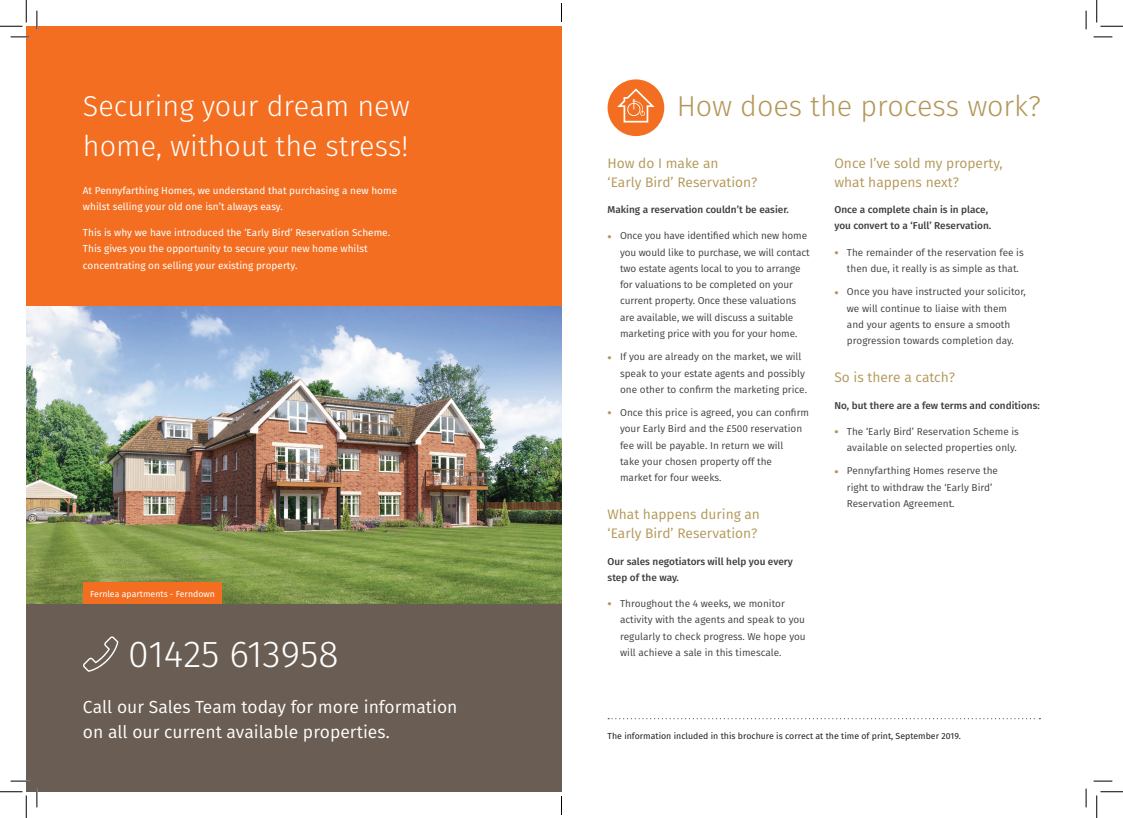
<style>
.page{position:relative;width:1123px;height:818px;background:#fff}
.page>*{position:absolute;margin:0;border:0;box-sizing:border-box;transform-origin:0 0}
.t1{font:300 37.5px "Fira Sans";color:#fff}
.H1_-_white{font:300 28.75px "Fira Sans";color:#fff}
.H1_-_white-2{font:300 28.75px "Fira Sans";color:#b39758}
.t2{font:17.5px/25px "Fira Sans";color:#fff}
.Sub-headers_black{font:13.75px/18.8px "Fira Sans";color:#b39758}
.t3{font:10px/16.2px "Fira Sans";color:#3e3e3f}
.Body_copy_-_white{font:10px/16.2px "Fira Sans";color:#fff}
.Sub-headers_black-2{font:500 10px/16.2px "Fira Sans";color:#3e3e3f}
.Legal_footer_copy{font:8.75px "Fira Sans";color:#231f20}
.Body_copy_-_white-2{font:8.75px "Fira Sans";color:#fff}
.s1{font-weight:500;font-size:12.5px;color:#b39758}
</style>
<div class="page">
<img style="left:26px;top:306px;width:535px;height:298px">
<div style="left:26px;top:26px;width:535px;height:280px;background:#f36e21"></div>
<div style="left:26px;top:604px;width:535px;height:188px;background:#6a5d53"></div>
<div style="left:607px;top:79px;width:57px;height:57px;background:#f36e21;border-radius:50%"></div>
<svg style="left:617px;top:88px;width:37px;height:34px"></svg>
<svg style="left:83px;top:636px;width:35px;height:36px"></svg>
<svg style="left:608px;top:718px;width:432px;height:1px"></svg>
<div style="left:83px;top:583px;width:139px;height:21px;background:#f36e21"></div>
<svg style="left:11px;top:36px;width:18px;height:2px"></svg>
<svg style="left:1093px;top:36px;width:19px;height:2px"></svg>
<svg style="left:11px;top:780px;width:18px;height:2px"></svg>
<svg style="left:1093px;top:780px;width:19px;height:2px"></svg>
<svg style="left:36px;top:11px;width:2px;height:18px"></svg>
<svg style="left:36px;top:788px;width:2px;height:19px"></svg>
<svg style="left:1085px;top:11px;width:1px;height:18px"></svg>
<svg style="left:1085px;top:788px;width:1px;height:19px"></svg>
<svg style="left:0;top:0;width:27px;height:27px"></svg>
<svg style="left:0;top:791px;width:27px;height:27px"></svg>
<svg style="left:1096px;top:0;width:27px;height:27px"></svg>
<svg style="left:1096px;top:791px;width:27px;height:27px"></svg>
<svg style="left:561px;top:3px;width:1px;height:19px"></svg>
<svg style="left:561px;top:796px;width:1px;height:19px"></svg>
<p class="H1_-_white" style="left:83px;top:86px;width:328px">Securing your dream new</p>
<p class="H1_-_white-2" style="left:676px;top:86px;width:366px">How does the process work?</p>
<p class="H1_-_white" style="left:83px;top:126px;width:327px">home, without the stress!</p>
<p class="Sub-headers_black" style="left:834px;top:154px;width:170px">Once I’ve sold my property, what happens next?</p>
<p class="Sub-headers_black-2" style="left:834px;top:201px;width:158px">Once a complete chain is in place, you convert to a ‘Full’ Reservation.</p>
<p class="t3" style="left:847px;top:244px;width:178px;text-indent:-12px"><span class="s1">•</span> The remainder of the reservation fee is then due, it really is as simple as that.</p>
<p class="t3" style="left:847px;top:283px;width:180px;text-indent:-12px"><span class="s1">•</span> Once you have instructed your solicitor, we will continue to liaise with them and your agents to ensure a smooth progression towards completion day.</p>
<p class="Sub-headers_black" style="left:834px;top:368px;width:122px">So is there a catch?</p>
<p class="Sub-headers_black-2" style="left:834px;top:396px;width:207px">No, but there are a few terms and conditions:</p>
<p class="t3" style="left:834px;top:423px;width:186px;text-align:right"><span class="s1">•</span> The ‘Early Bird’ Reservation Scheme is available on selected properties only.</p>
<p class="t3" style="left:847px;top:463px;width:153px;text-indent:-12px"><span class="s1">•</span> Pennyfarthing Homes reserve the right to withdraw the ‘Early Bird’<br>Reservation Agreement.</p>
<p class="Sub-headers_black" style="left:607px;top:154px;width:151px">How do I make an<br>‘Early Bird’ Reservation?</p>
<p class="Sub-headers_black-2" style="left:607px;top:201px;width:183px">Making a reservation couldn’t be easier.</p>
<p class="t3" style="left:620px;top:228px;width:191px;text-indent:-12px"><span class="s1">•</span> Once you have identified which new home you would like to purchase, we will contact two estate agents local to you to arrange for valuations to be completed on your current property. Once these valuations are available, we will discuss a suitable marketing price with you for your home.</p>
<p class="t3" style="left:620px;top:348px;width:188px;text-indent:-12px"><span class="s1">•</span> If you are already on the market, we will speak to your estate agents and possibly one other to confirm the marketing price.</p>
<p class="t3" style="left:620px;top:404px;width:190px;text-indent:-12px"><span class="s1">•</span> Once this price is agreed, you can confirm your Early Bird and the £500 reservation fee will be payable. In return we will<br>take your chosen property off the<br>market for four weeks.</p>
<p class="Sub-headers_black" style="left:607px;top:505px;width:154px">What happens during an ‘Early Bird’ Reservation?</p>
<p class="Sub-headers_black-2" style="left:607px;top:552px;width:187px">Our sales negotiators will help you every step of the way.</p>
<p class="t3" style="left:620px;top:595px;width:187px;text-indent:-12px"><span class="s1">•</span> Throughout the 4 weeks, we monitor activity with the agents and speak to you regularly to check progress. We hope you will achieve a sale in this timescale.</p>
<p class="Body_copy_-_white" style="left:83px;top:182px;width:316px">At Pennyfarthing Homes, we understand that purchasing a new home whilst selling your old one isn’t always easy.</p>
<p class="Body_copy_-_white" style="left:83px;top:224px;width:309px">This is why we have introduced the ‘Early Bird’ Reservation Scheme.<br>This gives you the opportunity to secure your new home whilst concentrating on selling your existing property.</p>
<p class="Body_copy_-_white-2" style="left:90px;top:587px;width:126px">Fernlea apartments - Ferndown</p>
<p class="t1" style="left:128px;top:627px;width:212px">01425 613958</p>
<p class="t2" style="left:83px;top:694px;width:376px">Call our Sales Team today for more information on all our current available properties.</p>
<p class="Legal_footer_copy" style="left:607px;top:729px;width:355px">The information included in this brochure is correct at the time of print, September 2019.</p>
</div>
